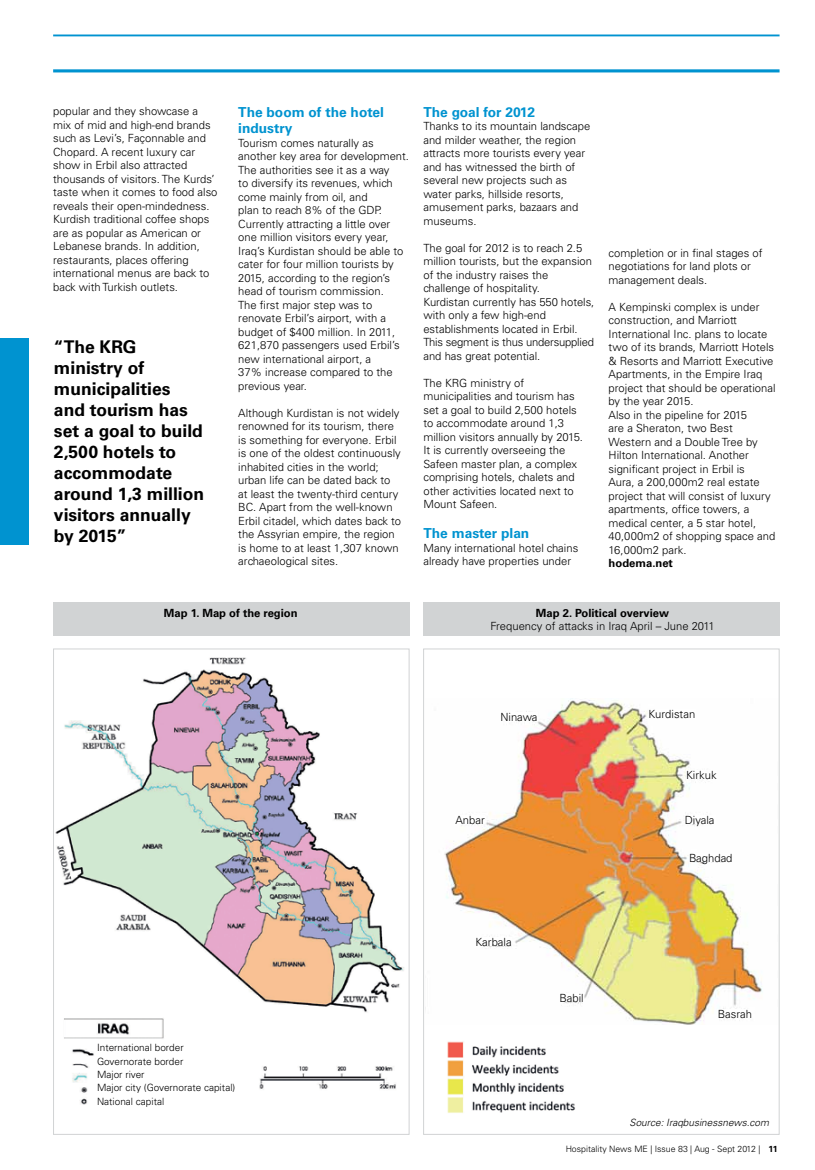
<style>
.page{position:relative;width:815px;height:1170px;background:#fff}
.page>*{position:absolute;margin:0;border:0;box-sizing:border-box;transform-origin:0 0}
.t1{font:700 17.5px/21px "Univers";color:#000}
.t2{font:700 13.75px/16.5px "Univers";color:#0093d0}
.t3{font:300 11.25px/13.5px "Univers";color:#000}
.t4{font:700 11.25px "Univers";color:#000}
.t5{font:300 10px/13.2px "Univers";color:#000}
.t6{font:italic 300 10px "Univers";color:#000}
.t7{font:300 8.75px "Univers";color:#000}
.s1{font-weight:700}
</style>
<div class="page">
<hr style="left:53px;top:34px;width:727px;height:2px;background:#0093d0">
<hr style="left:53px;top:69px;width:727px;height:3px;background:#0093d0">
<div style="left:0;top:338px;width:29px;height:206px;background:#0093d0"></div>
<img style="left:425px;top:699px;width:337px;height:325px">
<div style="left:423px;top:602px;width:357px;height:34px;background:#d1d3d4"></div>
<div style="left:53px;top:602px;width:356px;height:34px;background:#d1d3d4"></div>
<img style="left:55px;top:657px;width:349px;height:356px">
<div style="left:500px;top:712px;width:37px;height:9px;background:#fff"></div>
<div style="left:649px;top:709px;width:46px;height:9px;background:#fff"></div>
<div style="left:686px;top:770px;width:31px;height:9px;background:#fff"></div>
<div style="left:685px;top:815px;width:30px;height:9px;background:#fff"></div>
<div style="left:689px;top:853px;width:44px;height:9px;background:#fff"></div>
<div style="left:718px;top:1008px;width:34px;height:9px;background:#fff"></div>
<div style="left:560px;top:992px;width:24px;height:9px;background:#fff"></div>
<div style="left:455px;top:815px;width:30px;height:9px;background:#fff"></div>
<img style="left:447px;top:1041px;width:128px;height:72px">
<div style="left:475px;top:936px;width:37px;height:9px;background:#fff"></div>
<img style="left:64px;top:1018px;width:100px;height:87px">
<img style="left:259px;top:1066px;width:137px;height:23px">
<p class="t3" style="left:53px;top:104px;width:166px">popular and they showcase a mix of mid and high-end brands such as Levi’s, Façonnable and<br>Chopard. A recent luxury car show in Erbil also attracted thousands of visitors. The Kurds’ taste when it comes to food also reveals their open-mindedness.<br>Kurdish traditional coffee shops are as popular as American or<br>Lebanese brands. In addition, restaurants, places offering international menus are back to back with Turkish outlets.</p>
<p class="t2" style="left:238px;top:104px;width:147px">The boom of the hotel industry</p>
<p class="t3" style="left:238px;top:136px;width:172px">Tourism comes naturally as another key area for development.<br>The authorities see it as a way<br>to diversify its revenues, which come mainly from oil, and<br>plan to reach 8% of the GDP.<br>Currently attracting a little over one million visitors every year,<br>Iraq’s Kurdistan should be able to cater for four million tourists by<br>2015, according to the region’s head of tourism commission.<br>The first major step was to renovate Erbil’s airport, with a budget of $400 million. In 2011,<br>621,870 passengers used Erbil’s new international airport, a<br>37% increase compared to the previous year.</p>
<p class="t3" style="left:238px;top:406px;width:164px">Although Kurdistan is not widely renowned for its tourism, there is something for everyone. Erbil is one of the oldest continuously inhabited cities in the world; urban life can be dated back to at least the twenty-third century<br>BC. Apart from the well-known<br>Erbil citadel, which dates back to the Assyrian empire, the region is home to at least 1,307 known archaeological sites.</p>
<h1 class="t1" style="left:54px;top:336px;width:152px">“The KRG ministry of municipalities and tourism has set a goal to build<br>2,500 hotels to accommodate around 1,3 million visitors annually by 2015”</h1>
<p class="t2" style="left:423px;top:104px;width:113px">The goal for 2012</p>
<p class="t3" style="left:423px;top:119px;width:168px">Thanks to its mountain landscape and milder weather, the region attracts more tourists every year and has witnessed the birth of several new projects such as water parks, hillside resorts, amusement parks, bazaars and museums.</p>
<p class="t3" style="left:423px;top:241px;width:172px">The goal for 2012 is to reach 2.5 million tourists, but the expansion of the industry raises the challenge of hospitality.<br>Kurdistan currently has 550 hotels, with only a few high-end establishments located in Erbil.<br>This segment is thus undersupplied and has great potential.</p>
<p class="t3" style="left:423px;top:376px;width:161px">The KRG ministry of municipalities and tourism has set a goal to build 2,500 hotels to accommodate around 1,3 million visitors annually by 2015.<br>It is currently overseeing the<br>Safeen master plan, a complex comprising hotels, chalets and other activities located next to<br>Mount Safeen.</p>
<p class="t2" style="left:423px;top:525px;width:107px">The master plan</p>
<p class="t3" style="left:423px;top:541px;width:156px">Many international hotel chains already have properties under</p>
<p class="t3" style="left:609px;top:246px;width:156px">completion or in final stages of negotiations for land plots or management deals.</p>
<p class="t3" style="left:609px;top:300px;width:168px">A Kempinski complex is under construction, and Marriott<br>International Inc. plans to locate two of its brands, Marriott Hotels &amp; Resorts and Marriott Executive<br>Apartments, in the Empire Iraq project that should be operational by the year 2015.<br>Also in the pipeline for 2015<br>are a Sheraton, two Best<br>Western and a Double Tree by<br>Hilton International. Another significant project in Erbil is<br>Aura, a 200,000m2 real estate project that will consist of luxury apartments, office towers, a medical center, a 5 star hotel,<br>40,000m2 of shopping space and<br>16,000m2 park.</p>
<p class="t4" style="left:609px;top:556px;width:66px">hodema.net</p>
<p class="t4" style="left:164px;top:606px;width:135px">Map 1. Map of the region</p>
<p class="t4" style="left:536px;top:606px;width:135px">Map 2. Political overview</p>
<p class="t3" style="left:491px;top:619px;width:226px">Frequency of attacks in Iraq April – June 2011</p>
<p class="t3" style="left:500px;top:710px;width:39px">Ninawa</p>
<p class="t3" style="left:649px;top:707px;width:48px">Kurdistan</p>
<p class="t3" style="left:455px;top:813px;width:31px">Anbar</p>
<p class="t3" style="left:686px;top:768px;width:32px">Kirkuk</p>
<p class="t3" style="left:685px;top:813px;width:31px">Diyala</p>
<p class="t3" style="left:689px;top:851px;width:45px">Baghdad</p>
<p class="t5" style="left:97px;top:1041px;width:88px">International border<br>Governorate border</p>
<p class="t5" style="left:97px;top:1080px;width:140px;line-height:14.1px">Major city (Governorate capital)<br>National capital</p>
<p class="t5" style="left:97px;top:1067px;width:49px">Major river</p>
<p class="t3" style="left:475px;top:934px;width:38px">Karbala</p>
<p class="t3" style="left:560px;top:990px;width:26px">Babil</p>
<p class="t3" style="left:718px;top:1006px;width:36px">Basrah</p>
<p class="t6" style="left:630px;top:1115px;width:141px">Source: Iraqbusinessnews.com</p>
<p class="t7" style="left:566px;top:1143px;width:213px">Hospitality News ME | Issue 83 | Aug - Sept 2012 | <span class="s1">11</span></p>
</div>
